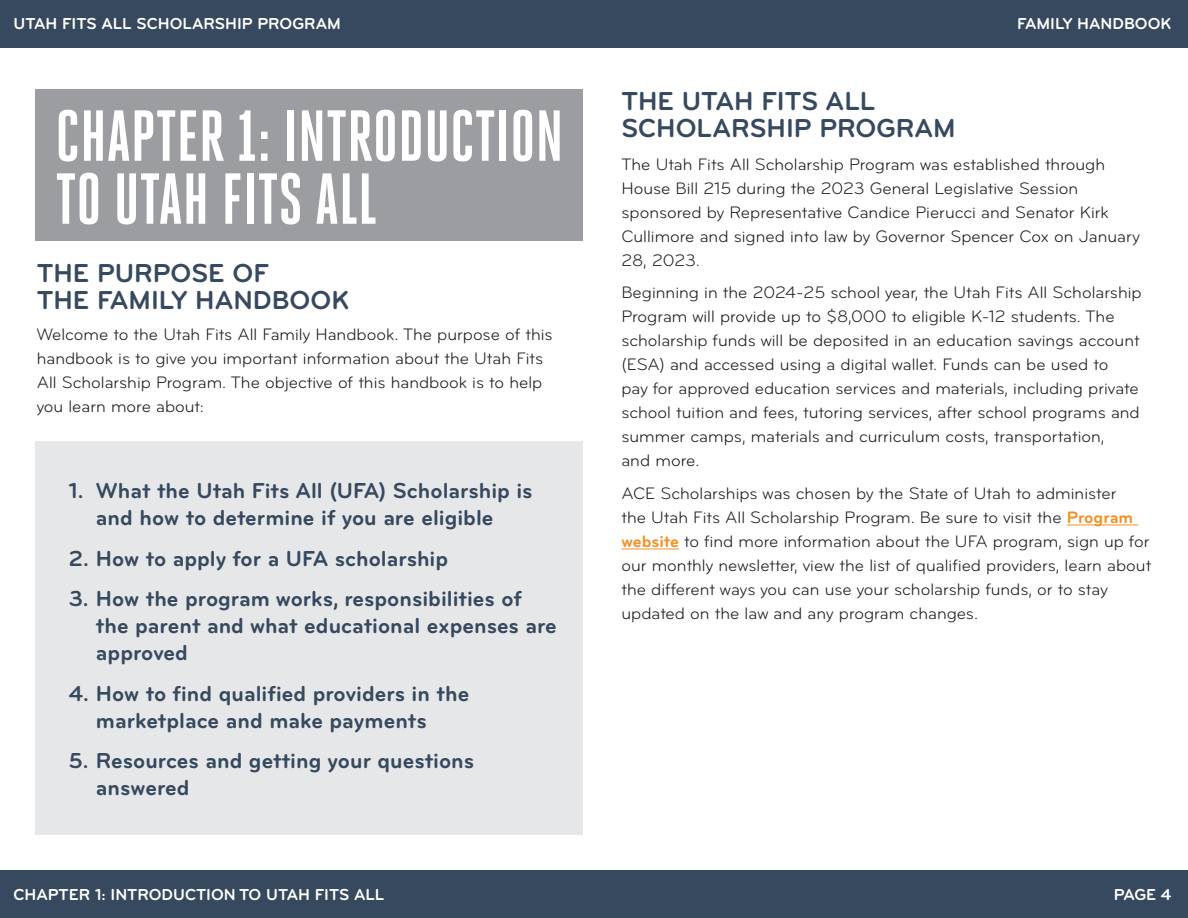
<style>
.page{position:relative;width:1188px;height:918px;background:#fff}
.page>*{position:absolute;margin:0;border:0;box-sizing:border-box;transform-origin:0 0}
.t1{font:700 72px/63px "Heroic Condensed";color:#fff}
.t2{font:700 27px/27px "Bryant";color:#36495e}
.t3{font:700 22.5px/27px "Bryant";color:#36495e}
.t4{font:17.25px/24px "Bryant";color:#231f20}
.t5{font:700 16.5px "Bryant";color:#fff}
.s1{font-weight:700;color:#f19124}
</style>
<div class="page">
<div style="left:0;top:0;width:1188px;height:48px;background:#36495e"></div>
<div style="left:0;top:870px;width:1188px;height:48px;background:#36495e"></div>
<div style="left:35px;top:442px;width:548px;height:393px;background:#e6e7e8"></div>
<hr style="left:1067px;top:525px;width:71px;height:1px;background:#f19124">
<hr style="left:621px;top:549px;width:58px;height:1px;background:#f19124">
<div style="left:35px;top:90px;width:548px;height:151px;background:#9b9da0"></div>
<p class="t5" style="left:13px;top:13px;width:329px">UTAH FITS ALL SCHOLARSHIP PROGRAM</p>
<p class="t5" style="left:1017px;top:13px;width:156px">FAMILY HANDBOOK</p>
<h1 class="t1" style="left:55px;top:105px;width:510px">CHAPTER 1: INTRODUCTION<br>TO UTAH FITS ALL</h1>
<h2 class="t2" style="left:37px;top:260px;width:314px">THE PURPOSE OF<br>THE FAMILY HANDBOOK</h2>
<p class="t4" style="left:37px;top:322px;width:517px">Welcome to the Utah Fits All Family Handbook. The purpose of this handbook is to give you important information about the Utah Fits All Scholarship Program. The objective of this handbook is to help you learn more about:</p>
<h3 class="t3" style="left:69px;top:477px;width:465px;text-align:center">1. What the Utah Fits All (UFA) Scholarship is and how to determine if you are eligible</h3>
<h3 class="t3" style="left:69px;top:545px;width:381px">2. How to apply for a UFA scholarship</h3>
<h3 class="t3" style="left:96px;top:585px;width:462px;text-indent:-27px">3. How the program works, responsibilities of the parent and what educational expenses are approved</h3>
<h3 class="t3" style="left:96px;top:680px;width:375px;text-indent:-27px">4. How to find qualified providers in the marketplace and make payments</h3>
<h3 class="t3" style="left:96px;top:747px;width:380px;text-indent:-27px">5. Resources and getting your questions answered</h3>
<p class="t5" style="left:14px;top:884px;width:372px">CHAPTER 1: INTRODUCTION TO UTAH FITS ALL</p>
<h2 class="t2" style="left:621px;top:88px;width:336px">THE UTAH FITS ALL<br>SCHOLARSHIP PROGRAM</h2>
<p class="t4" style="left:621px;top:152px;width:520px">The Utah Fits All Scholarship Program was established through House Bill 215 during the 2023 General Legislative Session sponsored by Representative Candice Pierucci and Senator Kirk Cullimore and signed into law by Governor Spencer Cox on January 28, 2023.</p>
<p class="t4" style="left:621px;top:281px;width:522px">Beginning in the 2024-25 school year, the Utah Fits All Scholarship Program will provide up to $8,000 to eligible K-12 students. The scholarship funds will be deposited in an education savings account (ESA) and accessed using a digital wallet. Funds can be used to<br>pay for approved education services and materials, including private school tuition and fees, tutoring services, after school programs and summer camps, materials and curriculum costs, transportation,<br>and more.</p>
<p class="t4" style="left:621px;top:481px;width:531px">ACE Scholarships was chosen by the State of Utah to administer<br>the Utah Fits All Scholarship Program. Be sure to visit the <span class="s1">Program website</span> to find more information about the UFA program, sign up for our monthly newsletter, view the list of qualified providers, learn about the different ways you can use your scholarship funds, or to stay updated on the law and any program changes.</p>
<p class="t5" style="left:1114px;top:884px;width:59px">PAGE 4</p>
</div>
